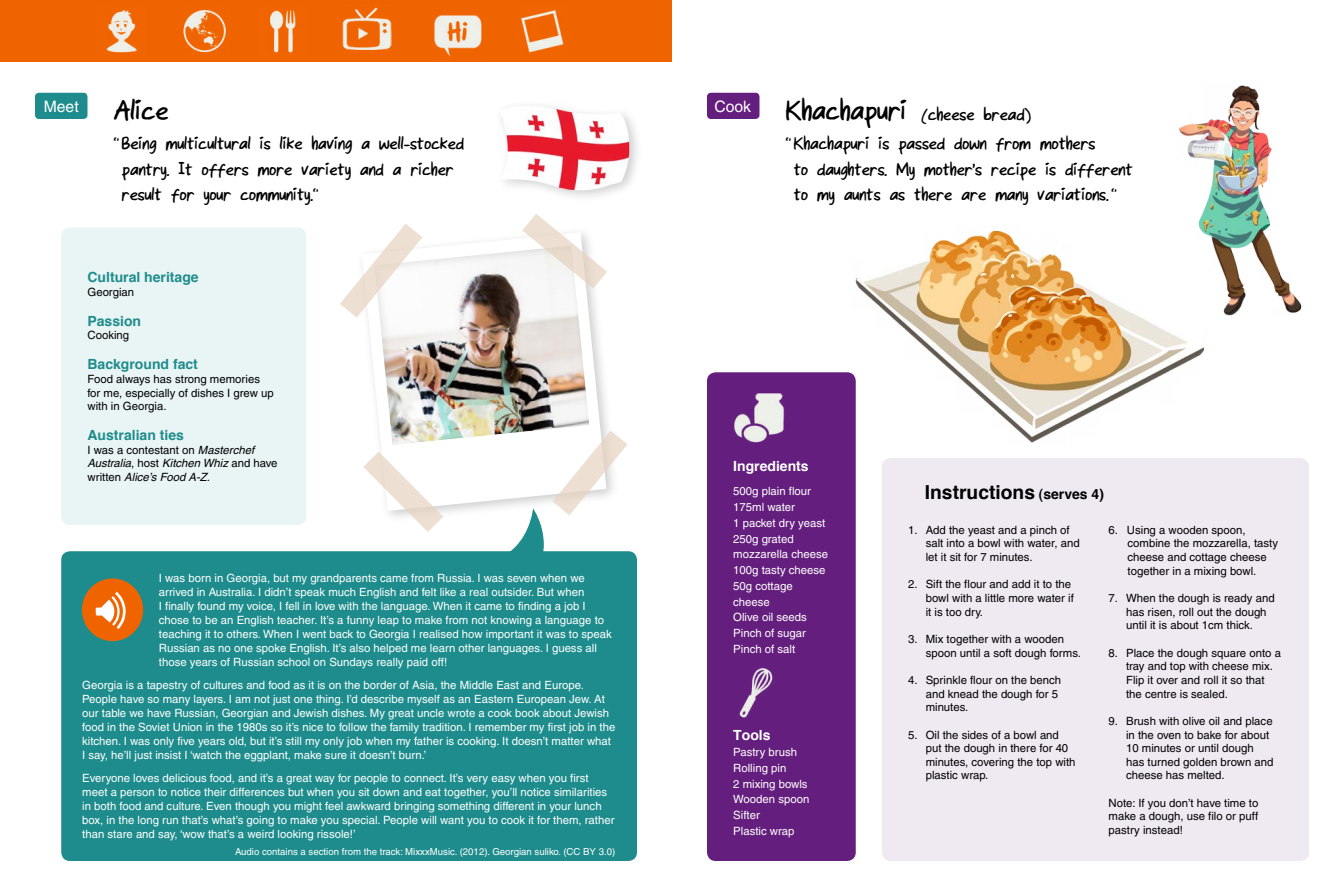
<style>
.page{position:relative;width:1344px;height:896px;background:#fff}
.page>*{position:absolute;margin:0;border:0;box-sizing:border-box;transform-origin:0 0}
.t1{font:35px "My Script Font bold";color:#000}
.t2{font:21.88px/25.4px "My Script Font bold";color:#000}
.t3{font:700 19.25px "Helvetica";color:#000}
.t4{font:15.75px "Helvetica";color:#fff}
.t5{font:700 14px "Helvetica";color:#1e8c8c}
.t6{font:700 14px "Helvetica";color:#fff}
.t7{font:11.38px/15.8px "Helvetica";color:#fff}
.t8{font:11.38px/13.7px "Helvetica";color:#000}
.t9{font:italic 11.38px/13.7px "Helvetica";color:#000}
.t10{font:9.62px "Helvetica";color:#fff}
.s1{font-family:"Nightingale";font-weight:700}
.s2{font-style:normal}
.s3{font-size:35px}
.s4{font-size:14px}
</style>
<div class="page">
<div style="left:0;top:0;width:672px;height:61px;background:#f06400"></div>
<img style="left:106px;top:10px;width:31px;height:43px">
<img style="left:434px;top:15px;width:48px;height:42px">
<img style="left:183px;top:10px;width:43px;height:43px">
<img style="left:521px;top:10px;width:43px;height:43px">
<img style="left:270px;top:10px;width:26px;height:43px">
<img style="left:342px;top:7px;width:49px;height:43px">
<img style="left:1179px;top:85px;width:123px;height:231px">
<img style="left:852px;top:203px;width:357px;height:240px">
<div style="left:882px;top:458px;width:427px;height:348px;background:#efe9f2;border-radius:9px"></div>
<div style="left:882px;top:498px;width:427px;height:363px;background:#efe9f2;border-radius:9px"></div>
<div style="left:707px;top:93px;width:52px;height:26px;background:#641e7d;border-radius:4px"></div>
<div style="left:707px;top:372px;width:149px;height:489px;background:#641e7d;border-radius:9px"></div>
<img style="left:734px;top:393px;width:51px;height:50px">
<img style="left:739px;top:668px;width:34px;height:50px">
<div style="left:61px;top:228px;width:245px;height:297px;background:#e9f4f4;border-radius:9px"></div>
<div style="left:35px;top:93px;width:52px;height:26px;background:#1e8c8c;border-radius:4px"></div>
<svg style="left:340px;top:214px;width:287px;height:337px"></svg>
<div style="left:61px;top:551px;width:576px;height:310px;background:#1e8c8c;border-radius:9px"></div>
<div style="left:495px;top:100px;width:148px;height:103px;background:#000;opacity:.2"></div>
<img style="left:495px;top:102px;width:142px;height:90px">
<div style="left:82px;top:578px;width:61px;height:63px;background:#f06400;border-radius:50%"></div>
<svg style="left:96px;top:592px;width:30px;height:37px"></svg>
<h3 class="t4" style="left:44px;top:97px;width:37px">Meet</h3>
<h1 class="t1" style="left:114px;top:93px;width:56px">Alice</h1>
<h2 class="t2" style="left:122px;top:131px;width:344px;text-indent:-8px">“ Being multicultural is like having a well-stocked pantry. <span class="s1">I</span>t offers more variety and a richer result for your community.“</h2>
<p class="t5" style="left:88px;top:268px;width:113px">Cultural heritage</p>
<p class="t8" style="left:88px;top:285px;width:48px">Georgian</p>
<p class="t5" style="left:88px;top:312px;width:55px">Passion</p>
<p class="t8" style="left:88px;top:329px;width:43px">Cooking</p>
<p class="t5" style="left:88px;top:356px;width:112px">Background fact</p>
<p class="t8" style="left:88px;top:372px;width:188px">Food always has strong memories for me, especially of dishes I grew up with in Georgia.</p>
<p class="t5" style="left:88px;top:426px;width:98px">Australian ties</p>
<p class="t9" style="left:88px;top:443px;width:192px"><span class="s2">I was a contestant on</span> Masterchef<br>Australia<span class="s2">, host</span> Kitchen Whiz <span class="s2">and have written</span> Alice’s Food A-Z.</p>
<p class="t7" style="left:159px;top:571px;width:455px;line-height:14px">I was born in Georgia, but my grandparents came from Russia. I was seven when we arrived in Australia. I didn’t speak much English and felt like a real outsider. But when<br>I finally found my voice, I fell in love with the language. When it came to finding a job I chose to be an English teacher. It’s a funny leap to make from not knowing a language to teaching it to others. When I went back to Georgia I realised how important it was to speak Russian as no one spoke English. It’s also helped me learn other languages. I guess all those years of Russian school on Sundays really paid off!</p>
<p class="t7" style="left:82px;top:678px;width:535px;line-height:14px">Georgia is a tapestry of cultures and food as it is on the border of Asia, the Middle East and Europe.<br>People have so many layers. I am not just one thing. I’d describe myself as an Eastern European Jew. At our table we have Russian, Georgian and Jewish dishes. My great uncle wrote a cook book about Jewish food in the Soviet Union in the 1980s so it’s nice to follow the family tradition. I remember my first job in the kitchen. I was only five years old, but it’s still my only job when my father is cooking. It doesn’t matter what I say, he’ll just insist I ‘watch the eggplant, make sure it doesn’t burn.’</p>
<p class="t7" style="left:82px;top:771px;width:534px;line-height:14px">Everyone loves delicious food, and it’s a great way for people to connect. It’s very easy when you first meet a person to notice their differences but when you sit down and eat together, you’ll notice similarities in both food and culture. Even though you might feel awkward bringing something different in your lunch box, in the long run that’s what’s going to make you special. People will want you to cook it for them, rather than stare and say, ‘wow that’s a weird looking rissole!’</p>
<p class="t10" style="left:235px;top:846px;width:382px">Audio contains a section from the track: MixxxMusic. (2012). Georgian suliko. (CC BY 3.0)</p>
<h3 class="t4" style="left:714px;top:97px;width:38px">Cook</h3>
<h2 class="t2" style="left:786px;top:99px;width:311px;line-height:29.8px"><span class="s3">Khachapuri</span> (cheese bread)<br>“ Khachapuri is passed down from mothers</h2>
<h2 class="t2" style="left:794px;top:157px;width:341px">to daughters. My mother's recipe is different to my aunts as there are many variations. “</h2>
<p class="t6" style="left:733px;top:457px;width:77px">Ingredients</p>
<p class="t7" style="left:733px;top:483px;width:96px">500g plain flour<br>175ml water<br>1 packet dry yeast<br>250g grated mozzarella cheese<br>100g tasty cheese<br>50g cottage cheese<br>Olive oil seeds<br>Pinch of sugar<br>Pinch of salt</p>
<p class="t6" style="left:733px;top:726px;width:39px">Tools</p>
<p class="t7" style="left:733px;top:744px;width:78px">Pastry brush<br>Rolling pin<br>2 mixing bowls<br>Wooden spoon<br>Sifter<br>Plastic wrap</p>
<h3 class="t3" style="left:925px;top:480px;width:181px">Instructions <span class="s4">(serves 4)</span></h3>
<p class="t8" style="left:926px;top:523px;width:155px;text-indent:-17px">1. Add the yeast and a pinch of salt into a bowl with water, and let it sit for 7 minutes.</p>
<p class="t8" style="left:926px;top:578px;width:150px;text-indent:-17px">2. Sift the flour and add it to the bowl with a little more water if it is too dry.</p>
<p class="t8" style="left:926px;top:632px;width:157px;text-indent:-17px">3. Mix together with a wooden spoon until a soft dough forms.</p>
<p class="t8" style="left:926px;top:673px;width:137px;text-indent:-17px">4. Sprinkle flour on the bench and knead the dough for 5 minutes.</p>
<p class="t8" style="left:926px;top:728px;width:151px;text-indent:-17px">5. Oil the sides of a bowl and put the dough in there for 40 minutes, covering the top with plastic wrap.</p>
<p class="t8" style="left:1128px;top:523px;width:152px;text-indent:-19px">6. Using a wooden spoon, combine the mozzarella, tasty cheese and cottage cheese together in a mixing bowl.</p>
<p class="t8" style="left:1126px;top:591px;width:150px;text-indent:-17px">7. When the dough is ready and has risen, roll out the dough until it is about 1cm thick.</p>
<p class="t8" style="left:1126px;top:646px;width:156px;text-indent:-17px">8. Place the dough square onto a tray and top with cheese mix.<br>Flip it over and roll it so that the centre is sealed.</p>
<p class="t8" style="left:1126px;top:714px;width:149px;text-indent:-17px">9. Brush with olive oil and place in the oven to bake for about<br>10 minutes or until dough has turned golden brown and cheese has melted.</p>
<p class="t8" style="left:1109px;top:796px;width:151px;text-align:justify">Note: If you don’t have time to make a dough, use filo or puff pastry instead!</p>
</div>
